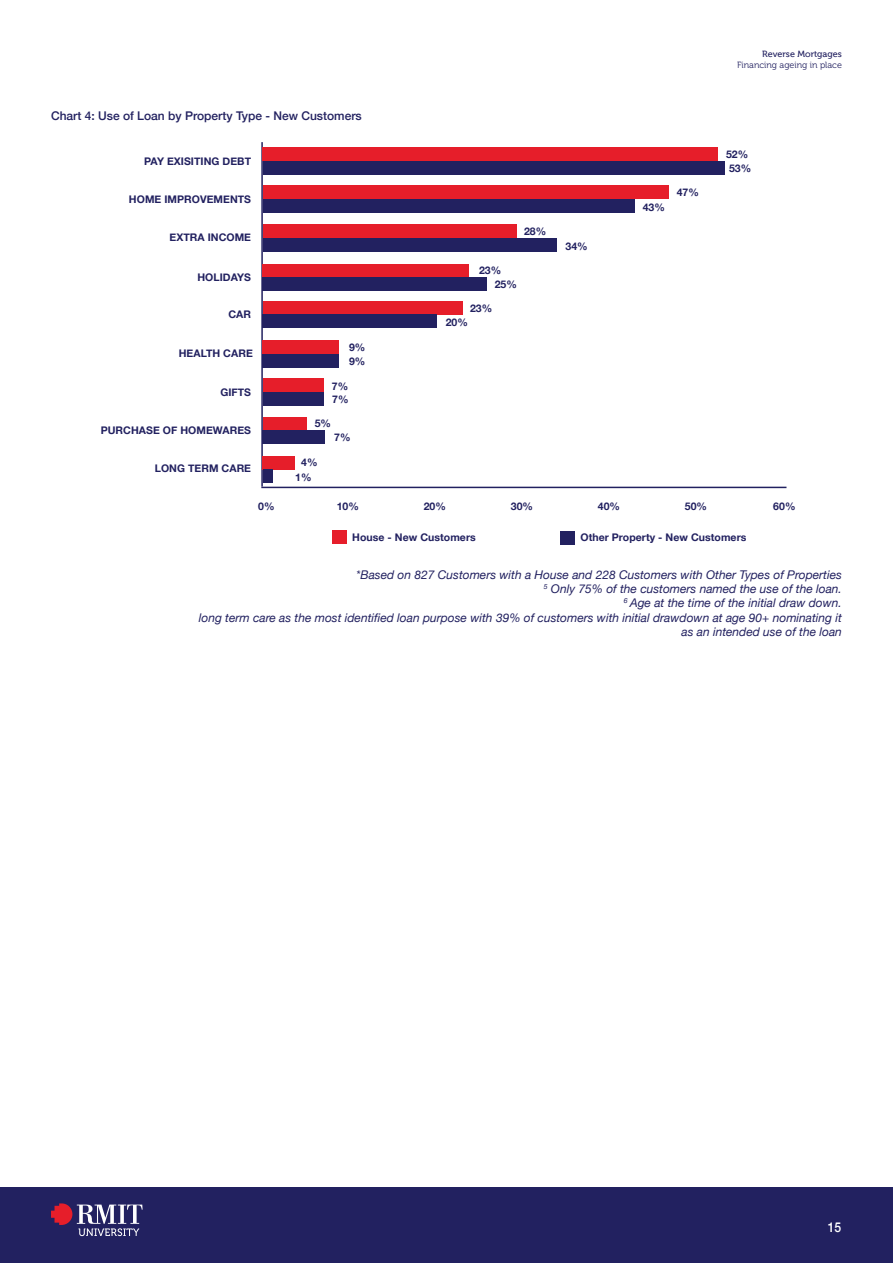
<style>
.page{position:relative;width:893px;height:1263px;background:#fff}
.page>*{position:absolute;margin:0;border:0;box-sizing:border-box;transform-origin:0 0}
.t1{font:500 13.5px "Helvetica Neue";color:#fff;scale:.9 1}
.t2{font:italic 12px/14.4px "Helvetica Neue";color:#222160;text-align:right}
.t3{font:500 12px "Helvetica Neue";color:#222160}
.t4{font:700 10.5px/14.1px "Helvetica Neue";letter-spacing:.005em;color:#222160}
.t5{font:9px "Museo 300";color:#222160}
.t6{font:9px "Museo 500";color:#222160}
</style>
<div class="page">
<div style="left:0;top:1187px;width:893px;height:76px;background:#222160"></div>
<svg style="left:51px;top:1203px;width:92px;height:33px"></svg>
<hr style="left:261px;top:142px;width:2px;height:345px;background:#222160">
<div style="left:263px;top:186px;width:405px;height:13px;background:#e61e2a"></div>
<div style="left:263px;top:224px;width:253px;height:14px;background:#e61e2a"></div>
<div style="left:263px;top:264px;width:206px;height:13px;background:#e61e2a"></div>
<div style="left:263px;top:301px;width:199px;height:14px;background:#e61e2a"></div>
<div style="left:263px;top:340px;width:76px;height:14px;background:#e61e2a"></div>
<div style="left:263px;top:378px;width:60px;height:13px;background:#e61e2a"></div>
<div style="left:263px;top:417px;width:43px;height:13px;background:#e61e2a"></div>
<div style="left:263px;top:456px;width:32px;height:13px;background:#e61e2a"></div>
<div style="left:263px;top:199px;width:372px;height:14px;background:#222160"></div>
<div style="left:263px;top:238px;width:294px;height:13px;background:#222160"></div>
<div style="left:263px;top:277px;width:224px;height:14px;background:#222160"></div>
<div style="left:263px;top:314px;width:174px;height:14px;background:#222160"></div>
<div style="left:263px;top:354px;width:76px;height:14px;background:#222160"></div>
<div style="left:263px;top:392px;width:60px;height:14px;background:#222160"></div>
<div style="left:263px;top:430px;width:62px;height:14px;background:#222160"></div>
<div style="left:263px;top:469px;width:10px;height:14px;background:#222160"></div>
<div style="left:263px;top:148px;width:455px;height:13px;background:#e61e2a"></div>
<div style="left:263px;top:161px;width:461px;height:14px;background:#222160"></div>
<hr style="left:261px;top:487px;width:525px;height:1px;background:#222160">
<div style="left:332px;top:530px;width:14px;height:14px;background:#e61e2a"></div>
<div style="left:560px;top:531px;width:15px;height:13px;background:#222160"></div>
<p class="t3" style="left:51px;top:106px;width:312px">Chart 4: Use of Loan by Property Type - New Customers</p>
<p class="t4" style="left:144px;top:155px;width:108px">PAY EXISITING DEBT</p>
<p class="t4" style="left:129px;top:192px;width:124px">HOME IMPROVEMENTS</p>
<p class="t4" style="left:169px;top:230px;width:83px">EXTRA INCOME</p>
<p class="t4" style="left:197px;top:270px;width:55px">HOLIDAYS</p>
<p class="t4" style="left:228px;top:307px;width:24px">CAR</p>
<p class="t4" style="left:179px;top:347px;width:76px">HEALTH CARE</p>
<p class="t4" style="left:220px;top:385px;width:32px">GIFTS</p>
<p class="t4" style="left:101px;top:423px;width:152px">PURCHASE OF HOMEWARES</p>
<p class="t4" style="left:155px;top:462px;width:98px">LONG TERM CARE</p>
<p class="t4" style="left:349px;top:340px;width:18px">9%<br>9%</p>
<p class="t4" style="left:332px;top:379px;width:18px;line-height:13.6px">7%<br>7%</p>
<p class="t4" style="left:315px;top:416px;width:18px">5%</p>
<p class="t4" style="left:295px;top:456px;width:24px;text-align:center">4%<br>1%</p>
<p class="t4" style="left:334px;top:431px;width:18px">7%</p>
<p class="t4" style="left:524px;top:225px;width:24px">28%</p>
<p class="t4" style="left:495px;top:263px;width:24px;line-height:14.5px;text-indent:-16px">23%<br>25%</p>
<p class="t4" style="left:470px;top:301px;width:24px">23%</p>
<p class="t4" style="left:446px;top:315px;width:24px">20%</p>
<p class="t4" style="left:566px;top:239px;width:24px">34%</p>
<p class="t6" style="left:762px;top:49px;width:81px">Reverse Mortgages</p>
<p class="t5" style="left:737px;top:60px;width:106px">Financing ageing in place</p>
<p class="t4" style="left:643px;top:200px;width:24px">43%</p>
<p class="t4" style="left:677px;top:186px;width:24px">47%</p>
<p class="t4" style="left:726px;top:147px;width:27px">52%<br>53%</p>
<p class="t4" style="left:258px;top:499px;width:18px">0%</p>
<p class="t4" style="left:337px;top:499px;width:24px">10%</p>
<p class="t4" style="left:424px;top:499px;width:24px">20%</p>
<p class="t4" style="left:511px;top:499px;width:24px">30%</p>
<p class="t4" style="left:598px;top:499px;width:24px">40%</p>
<p class="t4" style="left:685px;top:499px;width:24px">50%</p>
<p class="t4" style="left:773px;top:499px;width:24px">60%</p>
<p class="t4" style="left:352px;top:530px;width:125px">House - New Customers</p>
<p class="t4" style="left:580px;top:530px;width:168px">Other Property - New Customers</p>
<p class="t2" style="left:199px;top:568px;width:645px">*Based on 827 Customers with a House and 228 Customers with Other Types of Properties<br><sup>5</sup> Only 75% of the customers named the use of the loan.<br><sup>6</sup> Age at the time of the initial draw down.<br>long term care as the most identified loan purpose with 39% of customers with initial drawdown at age 90+ nominating it as an intended use of the loan</p>
<p class="t1" style="left:828px;top:1216px;width:17px">15</p>
</div>
